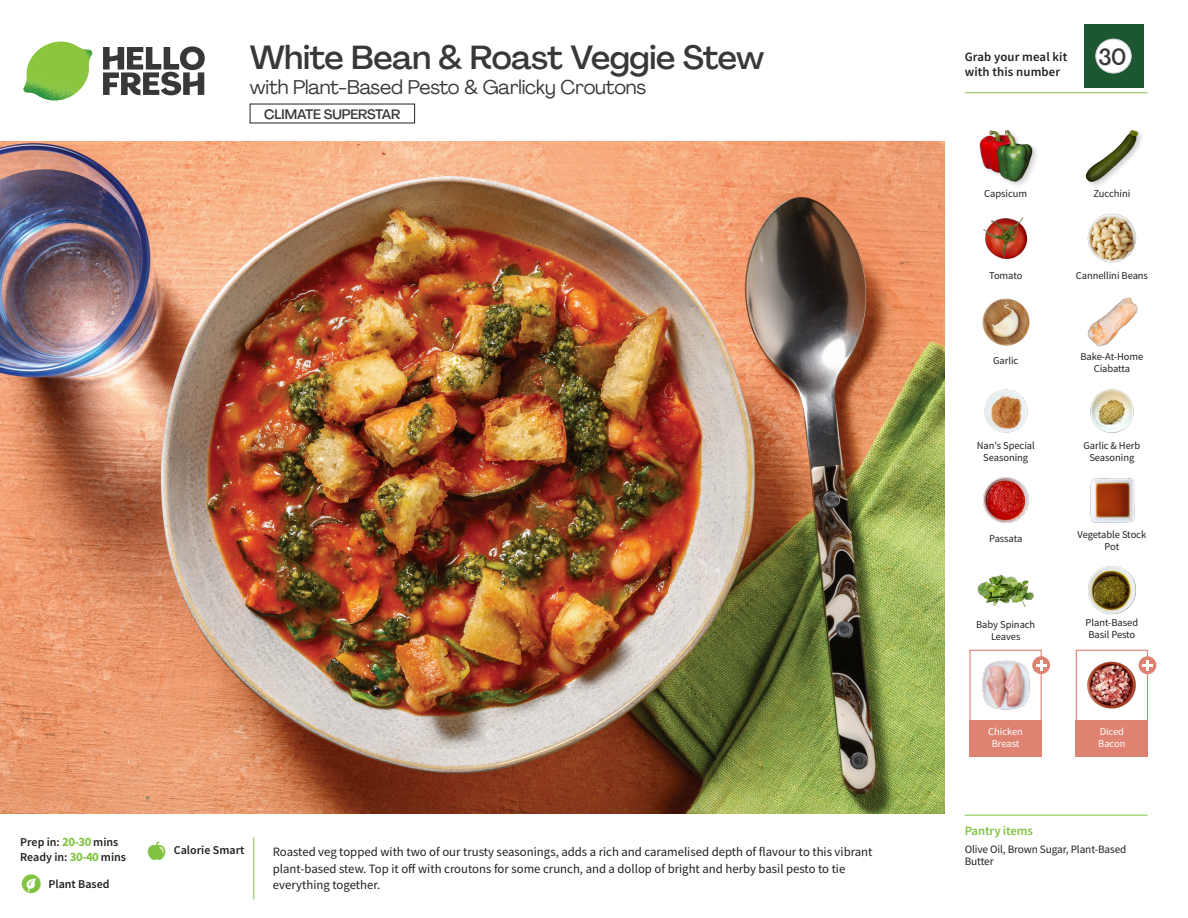
<style>
.page{position:relative;width:1188px;height:918px;background:#fff}
.page>*{position:absolute;margin:0;border:0;box-sizing:border-box;transform-origin:0 0}
._15_Titel_UK{font:500 33px "Agrandir";letter-spacing:-.015em;color:#383839}
._002_Label_Nr{font:500 22.8px "Agrandir";color:#383839;scale:.94 1}
._15_Titel_UK-2{font:19.5px "Agrandir";letter-spacing:-.01em;color:#383839}
.t1{font:500 13.5px "Agrandir";letter-spacing:-.01em;color:#383839}
.Step_6_Text_AU{font:12.75px/16.5px "Source Sans Pro";color:#231f20}
.t2{font:600 12.75px/15px "Source Sans Pro";letter-spacing:.01em;color:#231f20}
._04_Headers_Front{font:600 12.75px "Source Sans Pro";letter-spacing:-.01em;color:#81c340}
._04_Intro{font:600 12px "Source Sans Pro";color:#231f20}
._05_Pantry{font:11.25px/12px "Source Sans Pro";letter-spacing:-.01em;color:#231f20}
._18_FRONT_ingredients{font:10.5px/12px "Source Sans Pro";letter-spacing:-.005em;color:#231f20;text-align:center}
._18_FRONT_ingredients-2{font:10.5px/12px "Source Sans Pro";letter-spacing:-.005em;color:#fff}
.s1{font-weight:700;font-size:12.75px;color:#81c340}
</style>
<div class="page">
<svg style="left:103px;top:46px;width:102px;height:49px"></svg>
<img style="left:23px;top:42px;width:69px;height:59px">
<img style="left:0;top:142px;width:945px;height:672px">
<div style="left:1076px;top:650px;width:72px;height:72px;border:1px solid #df8272"></div>
<div style="left:1076px;top:720px;width:72px;height:36px;background:#df8272"></div>
<div style="left:969px;top:720px;width:73px;height:36px;background:#df8272"></div>
<img style="left:1087px;top:661px;width:52px;height:48px">
<div style="left:969px;top:650px;width:73px;height:72px;border:1px solid #df8272"></div>
<img style="left:982px;top:660px;width:48px;height:50px">
<div style="left:1032px;top:656px;width:18px;height:18px;background:#df8272;border-radius:50%"></div>
<svg style="left:1036px;top:660px;width:10px;height:11px"></svg>
<div style="left:1139px;top:656px;width:17px;height:18px;background:#df8272;border-radius:50%"></div>
<svg style="left:1142px;top:660px;width:11px;height:11px"></svg>
<img style="left:1087px;top:297px;width:50px;height:50px">
<img style="left:1090px;top:389px;width:44px;height:44px">
<img style="left:984px;top:389px;width:44px;height:44px">
<img style="left:983px;top:477px;width:46px;height:46px">
<img style="left:1088px;top:566px;width:48px;height:49px">
<img style="left:977px;top:574px;width:57px;height:33px">
<img style="left:982px;top:298px;width:48px;height:48px">
<img style="left:983px;top:217px;width:45px;height:43px">
<img style="left:1087px;top:213px;width:50px;height:50px">
<div style="left:979px;top:129px;width:61px;height:59px;background:#231f20;opacity:.2"></div>
<img style="left:979px;top:129px;width:54px;height:54px">
<img style="left:1085px;top:130px;width:55px;height:53px">
<img style="left:1090px;top:478px;width:45px;height:45px">
<hr style="left:965px;top:815px;width:183px;height:1px;background:#81c340">
<hr style="left:965px;top:92px;width:183px;height:1px;background:#81c340">
<div style="left:1084px;top:24px;width:59px;height:64px;background:#1d5732"></div>
<div style="left:1096px;top:39px;width:35px;height:34px;background:#fff;border-radius:50%"></div>
<div style="left:1096px;top:39px;width:35px;height:34px;border:1px solid #d1d2d4;border-radius:50%"></div>
<p class="_15_Titel_UK" style="left:250px;top:37px;width:516px">White Bean &amp; Roast Veggie Stew</p>
<p class="_15_Titel_UK-2" style="left:250px;top:75px;width:398px">with Plant-Based Pesto &amp; Garlicky Croutons</p>
<p class="t1" style="left:264px;top:106px;width:138px">CLIMATE SUPERSTAR</p>
<p class="_04_Intro" style="left:20px;top:834px;width:100px">Prep in: <span class="s1">20-30</span> mins</p>
<p class="_04_Intro" style="left:20px;top:849px;width:107px">Ready in: <span class="s1">30-40</span> mins</p>
<p class="_04_Intro" style="left:48px;top:876px;width:63px">Plant Based</p>
<p class="_04_Intro" style="left:174px;top:843px;width:72px">Calorie Smart</p>
<p class="Step_6_Text_AU" style="left:273px;top:844px;width:601px">Roasted veg topped with two of our trusty seasonings, adds a rich and caramelised depth of flavour to this vibrant plant-based stew. Top it off with croutons for some crunch, and a dollop of bright and herby basil pesto to tie everything together.</p>
<p class="t2" style="left:965px;top:49px;width:104px">Grab your meal kit with this number</p>
<p class="_002_Label_Nr" style="left:1099px;top:43px;width:31px">30</p>
<p class="_18_FRONT_ingredients" style="left:984px;top:188px;width:44px">Capsicum</p>
<p class="_18_FRONT_ingredients" style="left:1094px;top:188px;width:38px">Zucchini</p>
<p class="_18_FRONT_ingredients" style="left:989px;top:270px;width:35px">Tomato</p>
<p class="_18_FRONT_ingredients" style="left:1076px;top:270px;width:74px">Cannellini Beans</p>
<p class="_18_FRONT_ingredients" style="left:993px;top:354px;width:27px">Garlic</p>
<p class="_18_FRONT_ingredients" style="left:1080px;top:351px;width:65px">Bake-At-Home<br>Ciabatta</p>
<p class="_18_FRONT_ingredients" style="left:977px;top:439px;width:60px">Nan's Special<br>Seasoning</p>
<p class="_18_FRONT_ingredients" style="left:1083px;top:439px;width:58px">Garlic &amp; Herb<br>Seasoning</p>
<p class="_18_FRONT_ingredients" style="left:989px;top:532px;width:35px">Passata</p>
<p class="_18_FRONT_ingredients" style="left:1078px;top:529px;width:70px">Vegetable Stock<br>Pot</p>
<p class="_18_FRONT_ingredients" style="left:976px;top:618px;width:61px">Baby Spinach<br>Leaves</p>
<p class="_18_FRONT_ingredients" style="left:1086px;top:617px;width:54px;text-align:left">Plant-Based<br>Basil Pesto</p>
<p class="_18_FRONT_ingredients-2" style="left:988px;top:726px;width:36px;text-align:center">Chicken<br>Breast</p>
<p class="_18_FRONT_ingredients-2" style="left:1098px;top:726px;width:29px">Diced<br>Bacon</p>
<p class="_04_Headers_Front" style="left:965px;top:822px;width:70px">Pantry items</p>
<p class="_05_Pantry" style="left:965px;top:843px;width:163px">Olive Oil, Brown Sugar, Plant-Based<br>Butter</p>
</div>
